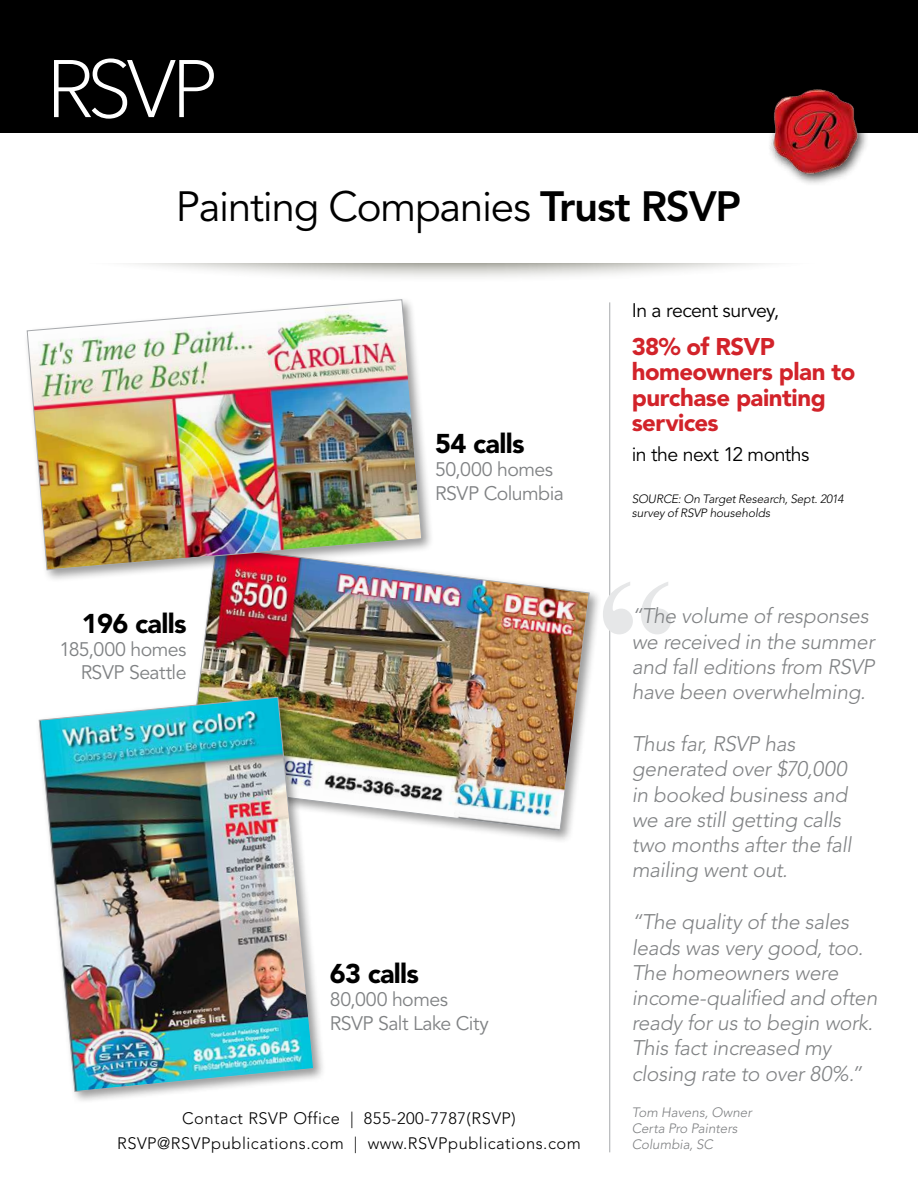
<style>
.page{position:relative;width:918px;height:1188px;background:#fff}
.page>*{position:absolute;margin:0;border:0;box-sizing:border-box;transform-origin:0 0}
.t1{font:42px "Avenir LT Std";letter-spacing:-.03em;color:#000}
.t2{font:900 27px "Avenir LT Std";letter-spacing:-.025em;color:#000}
.t3{font:900 24px/25.5px "Avenir LT Std";letter-spacing:-.02em;color:#d2232a}
.t4{font:italic 300 21px/25.2px "Avenir LT Std";letter-spacing:-.01em;color:#808284}
.t5{font:19.5px/23.4px "Avenir LT Std";letter-spacing:-.03em;color:#808284}
.t6{font:19.5px "Avenir LT Std";letter-spacing:-.03em;color:#000}
.t7{font:300 16.5px/25.5px "Avenir LT Std";letter-spacing:.03em;color:#000;text-align:center}
.t8{font:italic 300 13.5px/16.2px "Avenir LT Std";color:#808284}
.t9{font:italic 300 12px/14.4px "Avenir LT Std";letter-spacing:-.015em;color:#000}
.s1{font-weight:800}
</style>
<div class="page">
<hr style="left:609px;top:302px;width:1px;height:850px;background:#a7a9ac">
<svg style="left:603px;top:582px;width:68px;height:52px"></svg>
<svg style="left:129px;top:263px;width:642px;height:14px"></svg>
<div style="left:0;top:0;width:918px;height:133px;background:#000"></div>
<svg style="left:54px;top:58px;width:160px;height:61px"></svg>
<div style="left:768px;top:84px;width:102px;height:102px;background:#000;opacity:.75"></div>
<img style="left:770px;top:87px;width:94px;height:91px">
<div style="left:184px;top:544px;width:418px;height:300px;background:#000;opacity:.4"></div>
<img style="left:186px;top:547px;width:404px;height:284px">
<div style="left:36px;top:694px;width:291px;height:411px;background:#000;opacity:.4"></div>
<img style="left:39px;top:697px;width:275px;height:395px">
<div style="left:24px;top:296px;width:411px;height:287px;background:#000;opacity:.4"></div>
<img style="left:27px;top:299px;width:395px;height:271px">
<h1 class="t1" style="left:176px;top:190px;width:567px">Painting Companies <span class="s1">Trust RSVP</span></h1>
<p class="t2" style="left:82px;top:612px;width:106px">196 calls</p>
<p class="t5" style="left:60px;top:640px;width:128px;text-align:right">185,000 homes<br>RSVP Seattle</p>
<p class="t2" style="left:435px;top:432px;width:91px">54 calls</p>
<p class="t5" style="left:435px;top:460px;width:130px">50,000 homes<br>RSVP Columbia</p>
<p class="t2" style="left:330px;top:962px;width:91px">63 calls</p>
<p class="t5" style="left:330px;top:990px;width:161px">80,000 homes<br>RSVP Salt Lake City</p>
<p class="t7" style="left:117px;top:1107px;width:465px">Contact RSVP Office | 855-200-7787(RSVP)<br>RSVP@RSVPpublications.com | www.RSVPpublications.com</p>
<p class="t6" style="left:632px;top:302px;width:149px">In a recent survey,</p>
<p class="t3" style="left:632px;top:336px;width:225px">38% of RSVP homeowners plan to purchase painting services</p>
<p class="t6" style="left:632px;top:447px;width:179px">in the next 12 months</p>
<p class="t9" style="left:632px;top:492px;width:213px">SOURCE: On Target Research, Sept. 2014 survey of RSVP households</p>
<p class="t4" style="left:632px;top:605px;width:245px">“The volume of responses we received in the summer and fall editions from RSVP have been overwhelming.</p>
<p class="t4" style="left:632px;top:733px;width:221px">Thus far, RSVP has generated over $70,000 in booked business and we are still getting calls two months after the fall mailing went out.</p>
<p class="t4" style="left:632px;top:911px;width:247px">“The quality of the sales leads was very good, too.<br>The homeowners were income-qualified and often ready for us to begin work.<br>This fact increased my closing rate to over 80%.”</p>
<p class="t8" style="left:632px;top:1105px;width:122px">Tom Havens, Owner<br>Certa Pro Painters<br>Columbia, SC</p>
</div>
